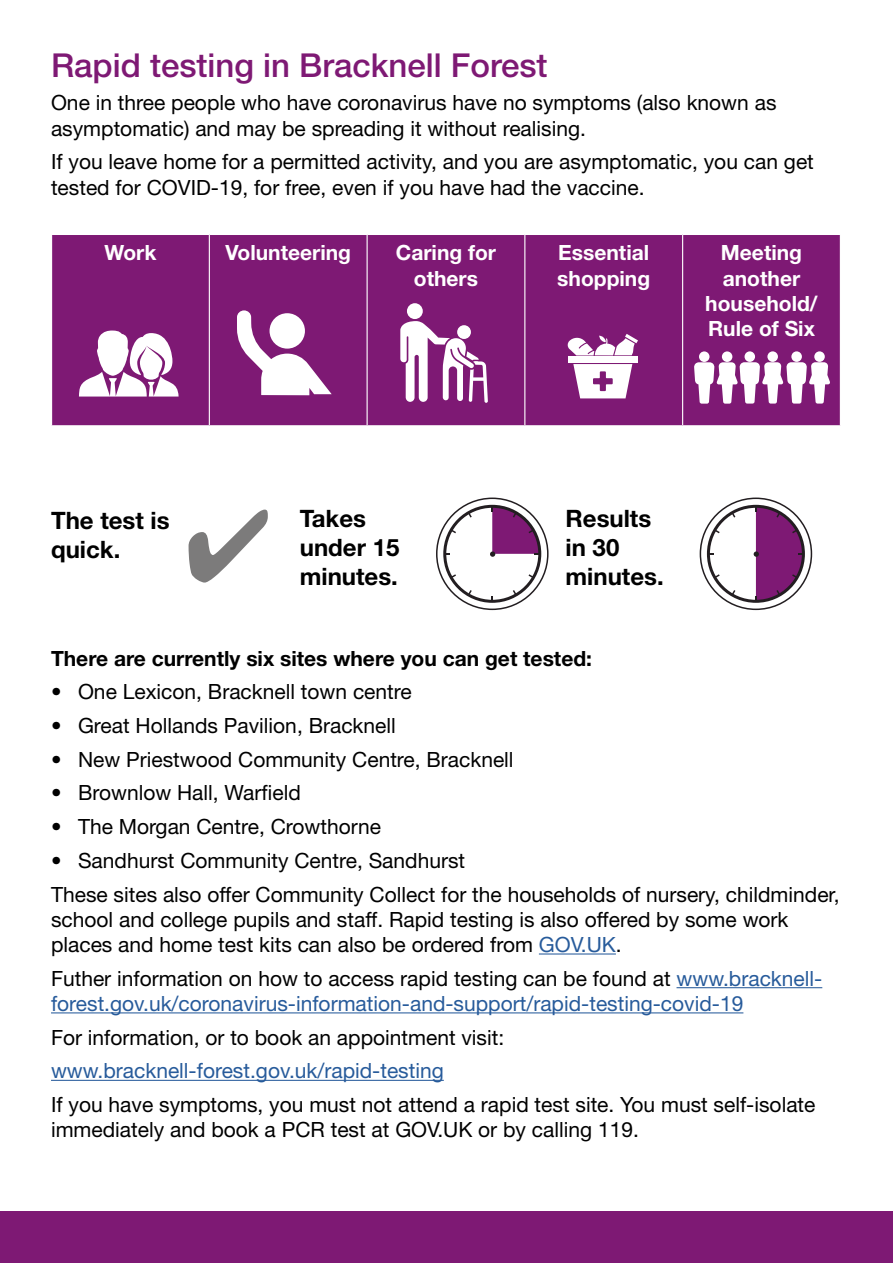
<style>
.page{position:relative;width:893px;height:1263px;background:#fff}
.page>*{position:absolute;margin:0;border:0;box-sizing:border-box;transform-origin:0 0}
.Section_Heading{font:500 33px "Helvetica Neue";color:#7e1974}
.t1{font:700 24px/28.8px "Helvetica Neue";color:#000}
.Bullets{font:21px/25.2px "Helvetica Neue";color:#000}
.Bullets-2{font:21px/25.2px "Helvetica Neue";color:#275b9b}
.t2{font:700 21px/25.2px "Helvetica Neue";color:#fff;text-align:center}
.Bullets-3{font:700 21px "Helvetica Neue";color:#000}
.s1{color:#275b9b}
.s2{color:#000}
</style>
<div class="page">
<div style="left:0;top:1212px;width:893px;height:51px;background:#7e1974"></div>
<hr style="left:539px;top:953px;width:77px;height:1px;background:#275b9b">
<hr style="left:676px;top:987px;width:146px;height:1px;background:#275b9b">
<hr style="left:51px;top:1012px;width:692px;height:1px;background:#275b9b">
<hr style="left:51px;top:1080px;width:393px;height:1px;background:#275b9b">
<div style="left:52px;top:235px;width:788px;height:190px;background:#7e1974"></div>
<hr style="left:209px;top:235px;width:1px;height:190px;background:#fff">
<hr style="left:367px;top:235px;width:1px;height:190px;background:#fff">
<hr style="left:524px;top:235px;width:1px;height:190px;background:#fff">
<hr style="left:682px;top:235px;width:1px;height:190px;background:#fff">
<svg style="left:79px;top:330px;width:100px;height:66px"></svg>
<svg style="left:237px;top:310px;width:95px;height:85px"></svg>
<div style="left:407px;top:303px;width:16px;height:16px;background:#fff;border-radius:50%"></div>
<svg style="left:400px;top:321px;width:88px;height:82px"></svg>
<svg style="left:573px;top:364px;width:59px;height:34px"></svg>
<svg style="left:567px;top:334px;width:71px;height:21px"></svg>
<div style="left:568px;top:356px;width:70px;height:7px;background:#fff"></div>
<div style="left:722px;top:351px;width:10px;height:11px;background:#fff;border-radius:50%"></div>
<div style="left:699px;top:351px;width:10px;height:11px;background:#fff;border-radius:50%"></div>
<div style="left:767px;top:351px;width:11px;height:11px;background:#fff;border-radius:50%"></div>
<div style="left:744px;top:351px;width:11px;height:11px;background:#fff;border-radius:50%"></div>
<div style="left:814px;top:351px;width:11px;height:11px;background:#fff;border-radius:50%"></div>
<svg style="left:694px;top:362px;width:136px;height:42px"></svg>
<div style="left:791px;top:351px;width:11px;height:11px;background:#fff;border-radius:50%"></div>
<svg style="left:436px;top:497px;width:113px;height:113px"></svg>
<svg style="left:700px;top:497px;width:112px;height:113px"></svg>
<h2 class="Section_Heading" style="left:51px;top:45px;width:498px">Rapid testing in Bracknell Forest</h2>
<h3 class="Bullets" style="left:51px;top:90px;width:727px">One in three people who have coronavirus have no symptoms (also known as asymptomatic) and may be spreading it without realising.</h3>
<h3 class="Bullets" style="left:51px;top:149px;width:764px">If you leave home for a permitted activity, and you are asymptomatic, you can get tested for COVID-19, for free, even if you have had the vaccine.</h3>
<p class="t2" style="left:104px;top:240px;width:54px">Work</p>
<p class="t2" style="left:225px;top:240px;width:127px">Volunteering</p>
<p class="t2" style="left:396px;top:240px;width:102px">Caring for others</p>
<p class="t2" style="left:557px;top:240px;width:94px;text-align:left">Essential shopping</p>
<p class="t2" style="left:705px;top:240px;width:114px">Meeting another household/<br>Rule of Six</p>
<p class="t1" style="left:51px;top:506px;width:120px">The test is quick.</p>
<p class="t1" style="left:300px;top:503px;width:101px">Takes under 15 minutes.</p>
<p class="t1" style="left:566px;top:503px;width:87px">Results</p>
<p class="t1" style="left:566px;top:532px;width:55px">in 30</p>
<p class="t1" style="left:566px;top:561px;width:100px">minutes.</p>
<h3 class="Bullets-3" style="left:51px;top:645px;width:543px">There are currently six sites where you can get tested:</h3>
<h3 class="Bullets" style="left:51px;top:679px;width:362px">• One Lexicon, Bracknell town centre</h3>
<h3 class="Bullets" style="left:51px;top:713px;width:346px">• Great Hollands Pavilion, Bracknell</h3>
<h3 class="Bullets" style="left:51px;top:746px;width:464px">• New Priestwood Community Centre, Bracknell</h3>
<h3 class="Bullets" style="left:51px;top:780px;width:251px">• Brownlow Hall, Warfield</h3>
<h3 class="Bullets" style="left:51px;top:814px;width:332px">• The Morgan Centre, Crowthorne</h3>
<h3 class="Bullets" style="left:51px;top:847px;width:416px">• Sandhurst Community Centre, Sandhurst</h3>
<h3 class="Bullets" style="left:51px;top:881px;width:790px">These sites also offer Community Collect for the households of nursery, childminder, school and college pupils and staff. Rapid testing is also offered by some work places and home test kits can also be ordered from <span class="s1">GOV.UK</span>.</h3>
<h3 class="Bullets-2" style="left:51px;top:965px;width:773px"><span class="s2">Futher information on how to access rapid testing can be found at</span> www.bracknell&shy;forest.gov.uk/coronavirus-information-and-support/rapid-testing-covid-19</h3>
<h3 class="Bullets" style="left:51px;top:1024px;width:455px">For information, or to book an appointment visit:</h3>
<h3 class="Bullets-2" style="left:51px;top:1058px;width:394px">www.bracknell-forest.gov.uk/rapid-testing</h3>
<h3 class="Bullets" style="left:51px;top:1091px;width:766px">If you have symptoms, you must not attend a rapid test site. You must self-isolate immediately and book a PCR test at GOV.UK or by calling 119.</h3>
</div>
